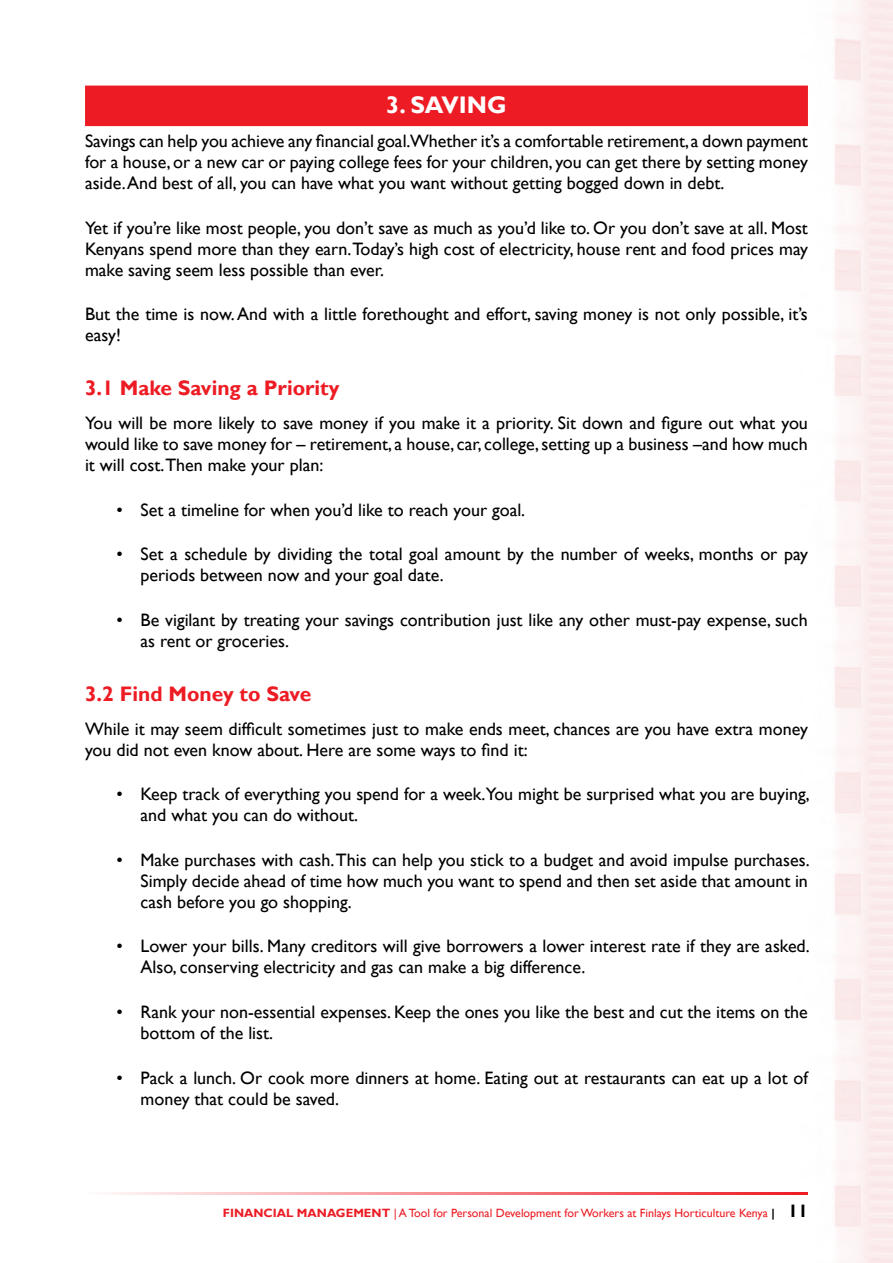
<style>
.page{position:relative;width:893px;height:1263px;background:#fff}
.page>*{position:absolute;margin:0;border:0;box-sizing:border-box;transform-origin:0 0}
.t1{font:700 24px "Gill Sans";color:#fff}
.t2{font:700 21px "Gill Sans";color:#ed1c24}
.t3{font:18px/21px "Gill Sans";color:#000}
.t4{font:12px "Gill Sans";color:#ed1c24}
.s1{font-weight:700}
.s2{font-weight:700;color:#000}
.s3{font-weight:700;font-size:18px;color:#000}
</style>
<div class="page">
<img style="left:85px;top:0;width:808px;height:1263px">
<hr style="left:85px;top:1193px;width:723px;height:2px;background:#ed1c24">
<div style="left:85px;top:86px;width:723px;height:40px;background:#ed1c24"></div>
<h1 class="t1" style="left:386px;top:91px;width:122px">3. SAVING</h1>
<p class="t3" style="left:85px;top:131px;width:724px;text-align:justify">Savings can help you achieve any financial goal.Whether it’s a comfortable retirement, a down payment for a house, or a new car or paying college fees for your children, you can get there by setting money aside. And best of all, you can have what you want without getting bogged down in debt.</p>
<p class="t3" style="left:85px;top:218px;width:724px;text-align:justify">Yet if you’re like most people, you don’t save as much as you’d like to. Or you don’t save at all. Most Kenyans spend more than they earn. Today’s high cost of electricity, house rent and food prices may make saving seem less possible than ever.</p>
<p class="t3" style="left:85px;top:304px;width:724px">But the time is now. And with a little forethought and effort, saving money is not only possible, it’s easy!</p>
<p class="t2" style="left:85px;top:376px;width:256px">3.1 Make Saving a Priority</p>
<p class="t3" style="left:85px;top:413px;width:724px;text-align:justify">You will be more likely to save money if you make it a priority. Sit down and figure out what you would like to save money for – retirement, a house, car, college, setting up a business –and how much it will cost.Then make your plan:</p>
<p class="t3" style="left:117px;top:500px;width:410px">• Set a timeline for when you’d like to reach your goal.</p>
<p class="t3" style="left:141px;top:544px;width:669px;text-indent:-24px">• Set a schedule by dividing the total goal amount by the number of weeks, months or pay periods between now and your goal date.</p>
<p class="t3" style="left:141px;top:610px;width:669px;text-indent:-24px">• Be vigilant by treating your savings contribution just like any other must-pay expense, such as rent or groceries.</p>
<p class="t2" style="left:85px;top:681px;width:228px">3.2 Find Money to Save</p>
<p class="t3" style="left:85px;top:719px;width:724px">While it may seem difficult sometimes just to make ends meet, chances are you have extra money you did not even know about. Here are some ways to find it:</p>
<p class="t3" style="left:141px;top:784px;width:671px;text-indent:-24px">• Keep track of everything you spend for a week.You might be surprised what you are buying, and what you can do without.</p>
<p class="t3" style="left:141px;top:850px;width:671px;text-align:justify;text-indent:-24px">• Make purchases with cash. This can help you stick to a budget and avoid impulse purchases.<br>Simply decide ahead of time how much you want to spend and then set aside that amount in cash before you go shopping.</p>
<p class="t3" style="left:141px;top:936px;width:671px;text-indent:-24px">• Lower your bills. Many creditors will give borrowers a lower interest rate if they are asked.<br>Also, conserving electricity and gas can make a big difference.</p>
<p class="t3" style="left:141px;top:1002px;width:669px;text-indent:-24px">• Rank your non-essential expenses. Keep the ones you like the best and cut the items on the bottom of the list.</p>
<p class="t3" style="left:141px;top:1067px;width:669px;text-indent:-24px">• Pack a lunch. Or cook more dinners at home. Eating out at restaurants can eat up a lot of money that could be saved.</p>
<p class="t4" style="left:223px;top:1206px;width:587px"><span class="s1">FINANCIAL MANAGEMENT</span> | A Tool for Personal Development for Workers at Finlays Horticulture Kenya <span class="s2">|</span> <span class="s3">11</span></p>
</div>
